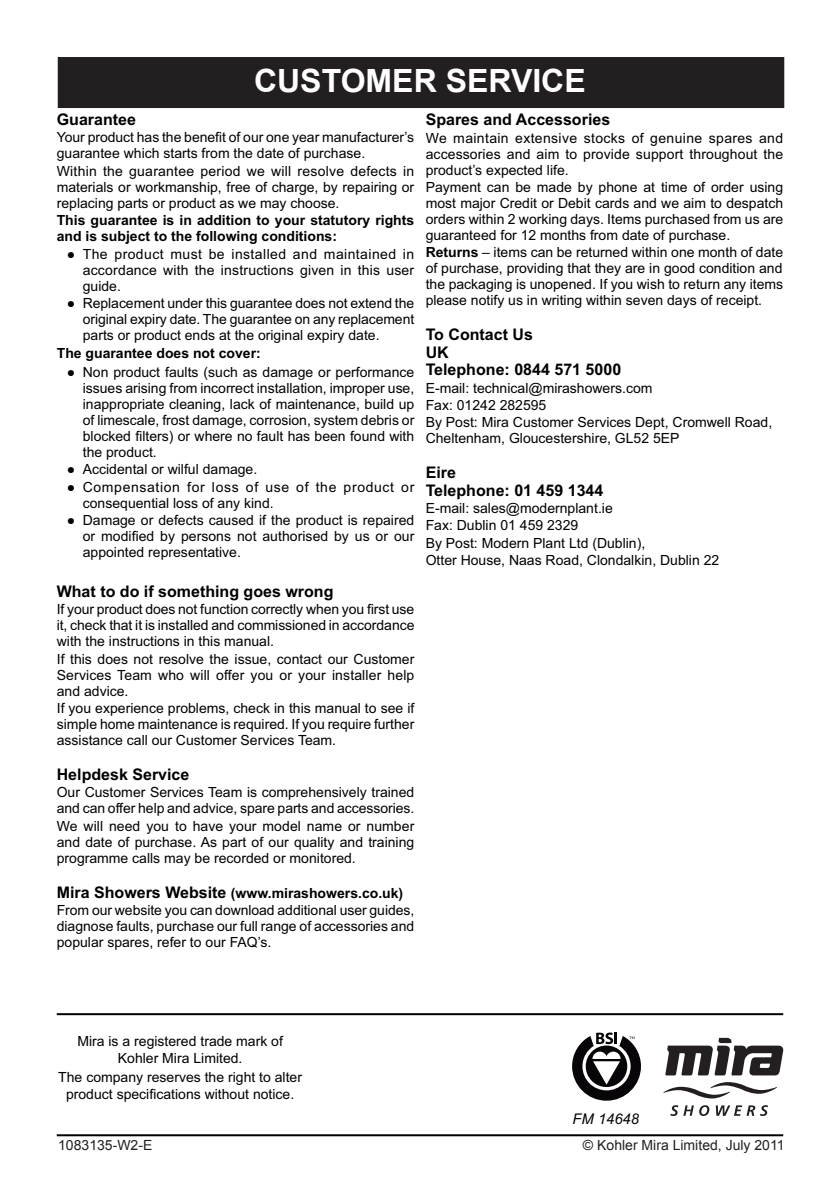
<style>
.page{position:relative;width:840px;height:1191px;background:#fff}
.page>*{position:absolute;margin:0;border:0;box-sizing:border-box;transform-origin:0 0}
.Heading_1{font:700 32px "Arial";color:#fff}
.t1{font:700 16px/17.4px "Arial";color:#000}
.t2{font:italic 14.8px "Arial";color:#040503}
.t3{font:14px/16px "Arial";color:#000;text-align:justify}
.t4{font:700 14px/16px "Arial";color:#000}
.t5{font:14px/16px "Arial";letter-spacing:.045em;color:#000}
.t6{font:14px "Arial";color:#231f20}
.s1{font-weight:700;font-size:16px}
.s2{font-weight:700}
</style>
<div class="page">
<div style="left:59px;top:58px;width:723px;height:49px;background:#231f20"></div>
<div style="left:58px;top:57px;width:725px;height:51px;border:2px solid #231f20"></div>
<hr style="left:57px;top:1134px;width:725px;height:2px;background:#000">
<hr style="left:57px;top:1013px;width:725px;height:2px;background:#000">
<svg style="left:663px;top:1082px;width:113px;height:16px"></svg>
<svg style="left:670px;top:1105px;width:39px;height:11px"></svg>
<svg style="left:715px;top:1105px;width:52px;height:11px"></svg>
<svg style="left:665px;top:1037px;width:117px;height:38px"></svg>
<svg style="left:572px;top:1032px;width:68px;height:68px"></svg>
<p class="Heading_1" style="left:254px;top:59px;width:333px">CUSTOMER SERVICE</p>
<p class="t1" style="left:57px;top:111px;width:81px">Guarantee</p>
<p class="t3" style="left:57px;top:129px;width:359px">Your product has the benefit of our one year manufacturer’s guarantee which starts from the date of purchase.</p>
<p class="t3" style="left:57px;top:163px;width:359px">Within the guarantee period we will resolve defects in materials or workmanship, free of charge, by repairing or replacing parts or product as we may choose.</p>
<p class="t4" style="left:57px;top:213px;width:359px">This guarantee is in addition to your statutory rights and is subject to the following conditions:</p>
<p class="t3" style="left:83px;top:246px;width:333px;text-indent:-16px">● The product must be installed and maintained in accordance with the instructions given in this user guide.</p>
<p class="t3" style="left:83px;top:295px;width:333px;text-indent:-16px">● Replacement under this guarantee does not extend the original expiry date. The guarantee on any replacement parts or product ends at the original expiry date.</p>
<p class="t4" style="left:57px;top:346px;width:205px">The guarantee does not cover:</p>
<p class="t3" style="left:83px;top:364px;width:333px;text-indent:-16px">● Non product faults (such as damage or performance issues arising from incorrect installation, improper use, inappropriate cleaning, lack of maintenance, build up of limescale, frost damage, corrosion, system debris or blocked filters) or where no fault has been found with the product.</p>
<p class="t3" style="left:67px;top:462px;width:192px">● Accidental or wilful damage.</p>
<p class="t5" style="left:83px;top:479px;width:333px;text-indent:-16px">● Compensation for loss of use of the product or consequential loss of any kind.</p>
<p class="t3" style="left:83px;top:512px;width:333px;text-indent:-16px">● Damage or defects caused if the product is repaired or modified by persons not authorised by us or our appointed representative.</p>
<p class="t1" style="left:57px;top:583px;width:278px">What to do if something goes wrong</p>
<p class="t3" style="left:57px;top:601px;width:359px">If your product does not function correctly when you first use it, check that it is installed and commissioned in accordance with the instructions in this manual.</p>
<p class="t3" style="left:57px;top:651px;width:359px">If this does not resolve the issue, contact our Customer Services Team who will offer you or your installer help and advice.</p>
<p class="t3" style="left:57px;top:700px;width:359px">If you experience problems, check in this manual to see if simple home maintenance is required. If you require further assistance call our Customer Services Team.</p>
<p class="t1" style="left:57px;top:766px;width:134px">Helpdesk Service</p>
<p class="t3" style="left:57px;top:784px;width:359px">Our Customer Services Team is comprehensively trained and can offer help and advice, spare parts and accessories.</p>
<p class="t3" style="left:57px;top:818px;width:359px">We will need you to have your model name or number and date of purchase. As part of our quality and training programme calls may be recorded or monitored.</p>
<p class="t3" style="left:57px;top:884px;width:359px;line-height:17.4px"><span class="s1">Mira Showers Website</span> <span class="s2">(www.mirashowers.co.uk)<br></span>From our website you can download additional user guides,</p>
<p class="t3" style="left:57px;top:918px;width:359px">diagnose faults, purchase our full range of accessories and popular spares, refer to our FAQ’s.</p>
<p class="t1" style="left:425px;top:111px;width:186px">Spares and Accessories</p>
<p class="t3" style="left:425px;top:130px;width:359px">We maintain extensive stocks of genuine spares and accessories and aim to provide support throughout the product’s expected life.</p>
<p class="t3" style="left:425px;top:179px;width:359px">Payment can be made by phone at time of order using most major Credit or Debit cards and we aim to despatch orders within 2 working days. Items purchased from us are guaranteed for 12 months from date of purchase.</p>
<p class="t3" style="left:425px;top:245px;width:359px"><span class="s2">Returns</span> – items can be returned within one month of date of purchase, providing that they are in good condition and the packaging is unopened. If you wish to return any items please notify us in writing within seven days of receipt.</p>
<p class="t1" style="left:425px;top:326px;width:197px">To Contact Us<br>UK<br>Telephone: 0844 571 5000</p>
<p class="t3" style="left:425px;top:379px;width:348px;line-height:17.4px;text-align:left">E-mail: technical@mirashowers.com<br>Fax: 01242 282595<br>By Post: Mira Customer Services Dept, Cromwell Road,</p>
<p class="t3" style="left:425px;top:430px;width:255px">Cheltenham, Gloucestershire, GL52 5EP</p>
<p class="t1" style="left:425px;top:464px;width:179px">Eire<br>Telephone: 01 459 1344</p>
<p class="t3" style="left:425px;top:499px;width:295px;line-height:17.4px;text-align:left">E-mail: sales@modernplant.ie<br>Fax: Dublin 01 459 2329<br>By Post: Modern Plant Ltd (Dublin),<br>Otter House, Naas Road, Clondalkin, Dublin 22</p>
<p class="t3" style="left:77px;top:1032px;width:207px;line-height:16.8px;text-align:center">Mira is a registered trade mark of<br>Kohler Mira Limited.</p>
<p class="t3" style="left:58px;top:1069px;width:245px;line-height:16.8px;text-align:center">The company reserves the right to alter product specifications without notice.</p>
<p class="t2" style="left:572px;top:1109px;width:68px">FM 14648</p>
<p class="t6" style="left:58px;top:1136px;width:96px">1083135-W2-E</p>
<p class="t6" style="left:582px;top:1136px;width:203px">© Kohler Mira Limited, July 2011</p>
</div>
